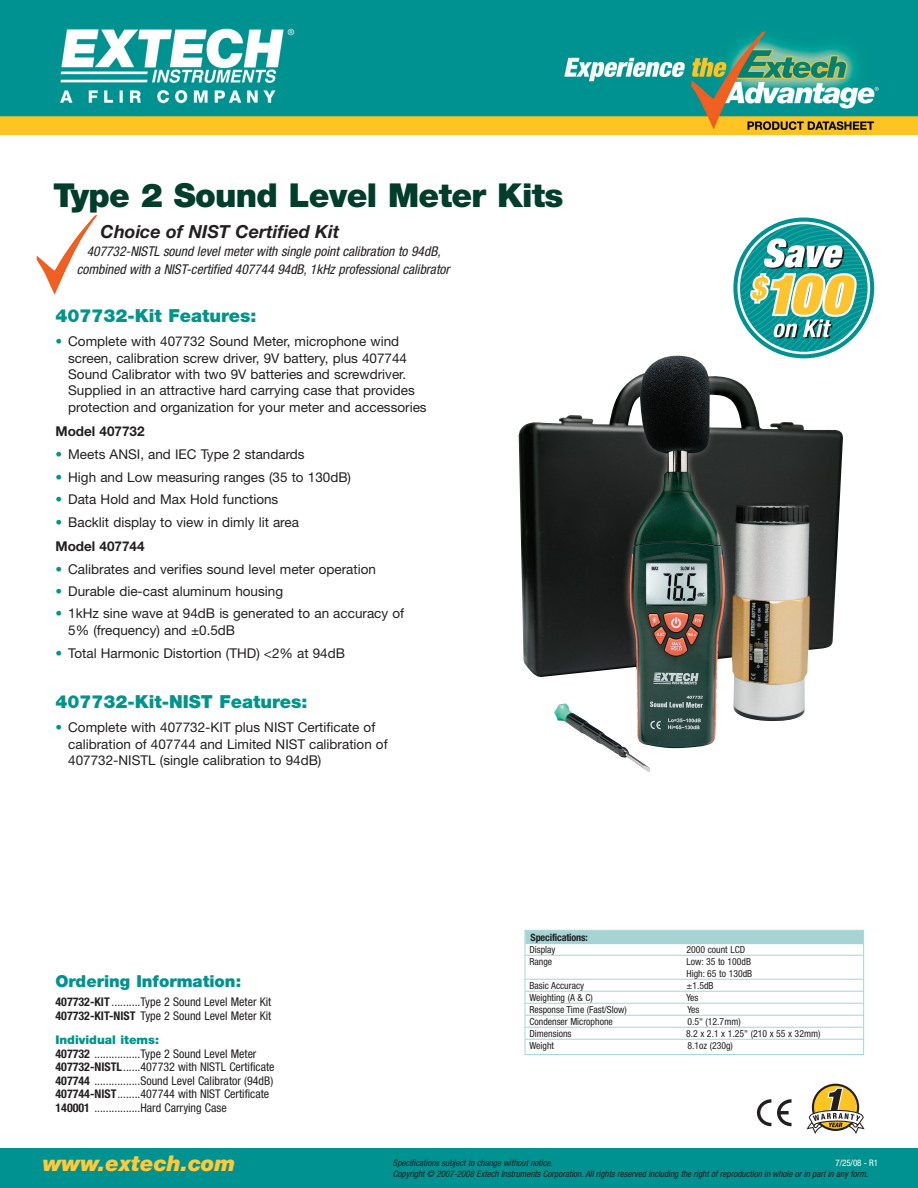
<style>
.page{position:relative;width:918px;height:1188px;background:#fff}
.page>*{position:absolute;margin:0;border:0;box-sizing:border-box;transform-origin:0 0}
.t1{font:900 33px "Helvetica Neue LT";letter-spacing:-.02em;color:#003d2a}
.t2{font:italic 900 21.75px "Helvetica Neue LT";color:#ffc938}
.t3{font:900 18px "Helvetica Neue LT";color:#00948b}
.t4{font:italic 700 18px "Helvetica Neue LT";color:#231f20}
.t5{font:900 16.5px "Helvetica Neue LT";color:#009290}
.t6{font:13.5px/16.5px "Helvetica Neue LT";color:#231f20}
.t7{font:italic condensed 13.5px/18px "Helvetica Neue LT";color:#231f20;text-align:center}
.t8{font:700 13.5px "Helvetica Neue LT";color:#231f20}
.t9{font:condensed 12px/13.5px "Helvetica Neue LT";color:#231f20}
.t10{font:700 condensed 10.2px "Helvetica Neue LT";letter-spacing:-.015em;color:#231f20}
.t11{font:condensed 9.75px/12px "Helvetica Neue LT";color:#231f20}
.t12{font:italic condensed 9px "Helvetica Neue LT";color:#231f20}
.t13{font:condensed 9px "Helvetica Neue LT";color:#fff}
.s1{color:#00948b}
.s2{font-weight:700}
.s3{font-weight:900;font-stretch:normal;color:#00948b}
</style>
<div class="page">
<div style="left:0;top:1148px;width:918px;height:40px;background:#009290"></div>
<svg style="left:807px;top:1084px;width:58px;height:50px"></svg>
<svg style="left:757px;top:1099px;width:14px;height:27px"></svg>
<svg style="left:777px;top:1099px;width:15px;height:27px"></svg>
<img style="left:37px;top:215px;width:61px;height:80px">
<img style="left:518px;top:356px;width:325px;height:416px">
<div style="left:525px;top:930px;width:339px;height:125px;border:1px solid #a6d4d5"></div>
<div style="left:525px;top:931px;width:338px;height:13px;background:#a6d4d5"></div>
<hr style="left:525px;top:955px;width:338px;height:1px;background:#a6d4d5">
<hr style="left:525px;top:979px;width:338px;height:1px;background:#a6d4d5">
<hr style="left:525px;top:991px;width:338px;height:1px;background:#a6d4d5">
<hr style="left:525px;top:1003px;width:338px;height:1px;background:#a6d4d5">
<hr style="left:525px;top:1015px;width:338px;height:1px;background:#a6d4d5">
<hr style="left:525px;top:1027px;width:338px;height:1px;background:#a6d4d5">
<hr style="left:525px;top:1039px;width:338px;height:1px;background:#a6d4d5">
<div style="left:733px;top:218px;width:141px;height:140px;border:4px solid #009290;border-radius:50%"></div>
<svg style="left:740px;top:224px;width:128px;height:128px"></svg>
<img style="left:0;top:0;width:918px;height:135px">
<h1 class="t1" style="left:53px;top:184px;width:512px">Type 2 Sound Level Meter Kits</h1>
<h3 class="t4" style="left:101px;top:225px;width:240px">Choice of NIST Certified Kit</h3>
<p class="t7" style="left:77px;top:243px;width:374px">407732-NISTL sound level meter with single point calibration to 94dB, combined with a NIST-certified 407744 94dB, 1kHz professional calibrator</p>
<h3 class="t3" style="left:55px;top:309px;width:203px">407732-Kit Features:</h3>
<p class="t6" style="left:68px;top:335px;width:360px;text-indent:-13px"><span class="s1">•</span> Complete with 407732 Sound Meter, microphone wind screen, calibration screw driver, 9V battery, plus 407744<br>Sound Calibrator with two 9V batteries and screwdriver.<br>Supplied in an attractive hard carrying case that provides protection and organization for your meter and accessories</p>
<p class="t8" style="left:56px;top:427px;width:91px">Model 407732</p>
<p class="t6" style="left:55px;top:448px;width:251px"><span class="s1">•</span> Meets ANSI, and IEC Type 2 standards</p>
<p class="t6" style="left:55px;top:470px;width:297px"><span class="s1">•</span> High and Low measuring ranges (35 to 130dB)</p>
<p class="t6" style="left:55px;top:492px;width:224px"><span class="s1">•</span> Data Hold and Max Hold functions</p>
<p class="t6" style="left:55px;top:512px;width:245px;line-height:24px"><span class="s1">•</span> Backlit display to view in dimly lit area<br><span class="s2">Model 407744</span></p>
<p class="t6" style="left:55px;top:562px;width:322px"><span class="s1">•</span> Calibrates and verifies sound level meter operation</p>
<p class="t6" style="left:55px;top:585px;width:229px"><span class="s1">•</span> Durable die-cast aluminum housing</p>
<p class="t6" style="left:68px;top:607px;width:337px;text-indent:-13px"><span class="s1">•</span> 1kHz sine wave at 94dB is generated to an accuracy of<br>5% (frequency) and ±0.5dB</p>
<p class="t6" style="left:55px;top:646px;width:291px"><span class="s1">•</span> Total Harmonic Distortion (THD) &lt;2% at 94dB</p>
<h3 class="t3" style="left:55px;top:695px;width:254px">407732-Kit-NIST Features:</h3>
<p class="t6" style="left:68px;top:721px;width:321px;text-indent:-13px"><span class="s1">•</span> Complete with 407732-KIT plus NIST Certificate of calibration of 407744 and Limited NIST calibration of<br>407732-NISTL (single calibration to 94dB)</p>
<p class="t5" style="left:55px;top:975px;width:187px">Ordering Information:</p>
<p class="t9" style="left:55px;top:996px;width:217px"><span class="s2">407732-KIT</span> ..........Type 2 Sound Level Meter Kit<br><span class="s2">407732-KIT-NIST</span> Type 2 Sound Level Meter Kit</p>
<p class="t9" style="left:55px;top:1034px;width:221px"><span class="s3">Individual items:<br></span><span class="s2">407732</span> ................Type 2 Sound Level Meter <span class="s2">407732-NISTL</span>......407732 with NISTL Certificate <span class="s2">407744</span> ................Sound Level Calibrator (94dB)<br><span class="s2">407744-NIST</span>........407744 with NIST Certificate <span class="s2">140001</span> ................Hard Carrying Case</p>
<p class="t10" style="left:531px;top:934px;width:59px">Specifications:</p>
<p class="t11" style="left:529px;top:945px;width:28px">Display</p>
<p class="t11" style="left:687px;top:945px;width:60px">2000 count LCD</p>
<p class="t11" style="left:529px;top:957px;width:24px">Range</p>
<p class="t11" style="left:687px;top:957px;width:67px">Low: 35 to 100dB<br>High: 65 to 130dB</p>
<p class="t11" style="left:529px;top:981px;width:56px">Basic Accuracy</p>
<p class="t11" style="left:687px;top:981px;width:29px">±1.5dB</p>
<p class="t11" style="left:529px;top:993px;width:65px">Weighting (A &amp; C)</p>
<p class="t11" style="left:687px;top:993px;width:14px">Yes</p>
<p class="t11" style="left:529px;top:1005px;width:99px">Response Time (Fast/Slow)</p>
<p class="t11" style="left:687px;top:1005px;width:14px">Yes</p>
<p class="t11" style="left:529px;top:1017px;width:85px">Condenser Microphone</p>
<p class="t11" style="left:687px;top:1017px;width:55px">0.5" (12.7mm)</p>
<p class="t11" style="left:529px;top:1029px;width:44px">Dimensions</p>
<p class="t11" style="left:686px;top:1029px;width:136px">8.2 x 2.1 x 1.25" (210 x 55 x 32mm)</p>
<p class="t11" style="left:529px;top:1041px;width:26px">Weight</p>
<p class="t11" style="left:687px;top:1041px;width:47px">8.1oz (230g)</p>
<h2 class="t2" style="left:43px;top:1156px;width:194px">www.extech.com</h2>
<p class="t12" style="left:393px;top:1160px;width:161px">Specifications subject to change without notice.</p>
<p class="t13" style="left:835px;top:1160px;width:44px">7/25/08 - R1</p>
<p class="t12" style="left:393px;top:1171px;width:477px">Copyright © 2007-2008 Extech Instruments Corporation. All rights reserved including the right of reproduction in whole or in part in any form.</p>
</div>
